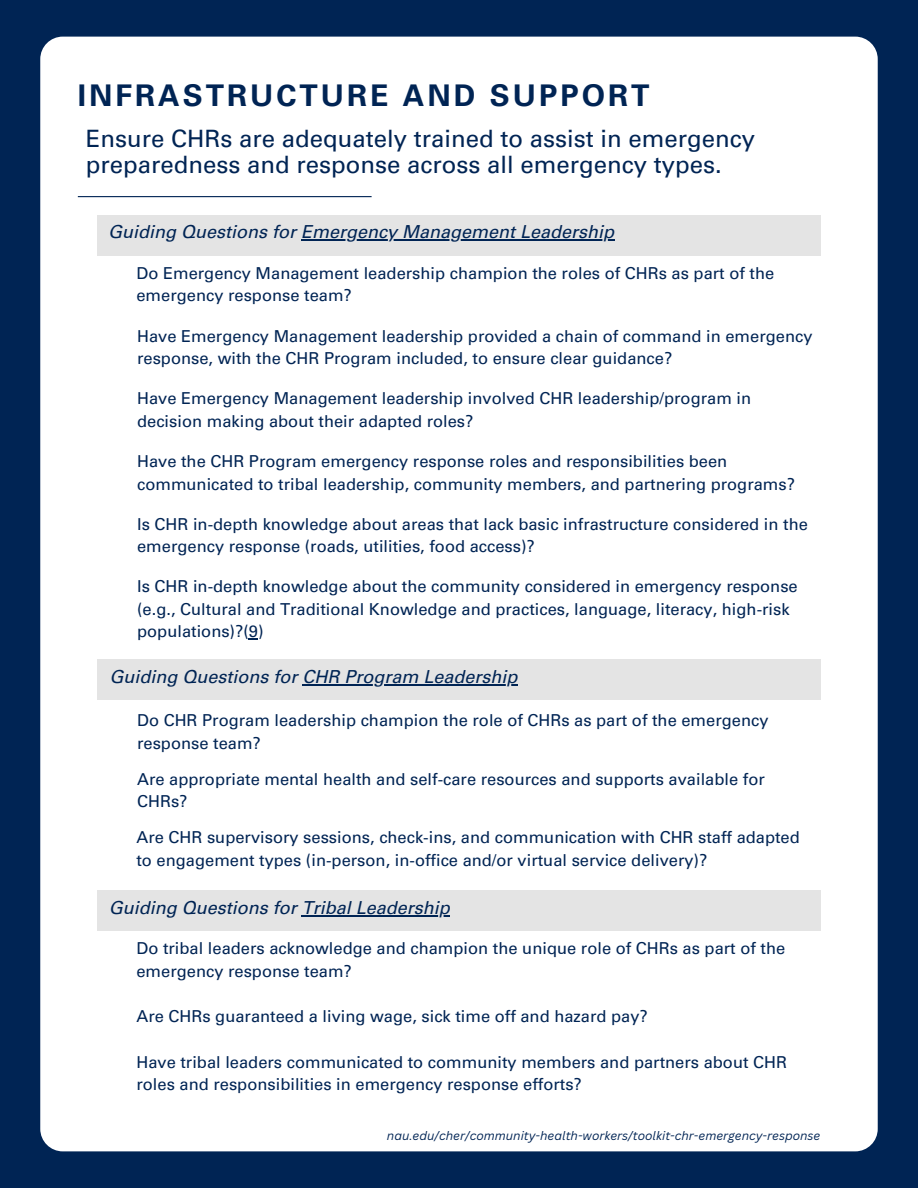
<style>
.page{position:relative;width:918px;height:1188px;background:#002454}
.page>*{position:absolute;margin:0;border:0;box-sizing:border-box;transform-origin:0 0}
.t1{font:700 30px "Univers LT Pro 65";letter-spacing:.1em;color:#002454}
.t2{font:24px/25.8px "Univers LT Pro 55 Roman";color:#002454}
.t3{font:italic 18px "Univers LT Pro 55";color:#002454}
.t4{font:16.5px/22.5px "Univers LT Pro 55 Roman";color:#002454}
.t5{font:italic 12px "Canva Sans";color:#002454}
</style>
<div class="page">
<div style="left:40px;top:37px;width:838px;height:1114px;background:#fff;border-radius:22px"></div>
<hr style="left:78px;top:196px;width:294px;height:1px;background:#002454">
<div style="left:97px;top:215px;width:724px;height:40px;background:#e4e4e4"></div>
<hr style="left:301px;top:240px;width:101px;height:1px;background:#002454">
<hr style="left:402px;top:240px;width:212px;height:1px;background:#002454">
<div style="left:97px;top:659px;width:724px;height:41px;background:#e4e4e4"></div>
<hr style="left:302px;top:684px;width:216px;height:1px;background:#002454">
<div style="left:97px;top:890px;width:724px;height:41px;background:#e4e4e4"></div>
<hr style="left:302px;top:915px;width:148px;height:1px;background:#002454">
<h2 class="t1" style="left:78px;top:84px;width:573px">INFRASTRUCTURE AND SUPPORT</h2>
<p class="t2" style="left:86px;top:129px;width:671px">Ensure CHRs are adequately trained to assist in emergency preparedness and response across all emergency types.</p>
<h3 class="t3" style="left:108px;top:225px;width:508px">Guiding Questions for Emergency Management Leadership</h3>
<p class="t4" style="left:136px;top:264px;width:639px">Do Emergency Management leadership champion the roles of CHRs as part of the emergency response team?</p>
<p class="t4" style="left:137px;top:327px;width:677px">Have Emergency Management leadership provided a chain of command in emergency response, with the CHR Program included, to ensure clear guidance?</p>
<p class="t4" style="left:137px;top:389px;width:616px">Have Emergency Management leadership involved CHR leadership/program in decision making about their adapted roles?</p>
<p class="t4" style="left:137px;top:452px;width:659px">Have the CHR Program emergency response roles and responsibilities been communicated to tribal leadership, community members, and partnering programs?</p>
<p class="t4" style="left:137px;top:515px;width:672px">Is CHR in-depth knowledge about areas that lack basic infrastructure considered in the emergency response (roads, utilities, food access)?</p>
<p class="t4" style="left:137px;top:578px;width:662px">Is CHR in-depth knowledge about the community considered in emergency response (e.g., Cultural and Traditional Knowledge and practices, language, literacy, high-risk populations)?(9)</p>
<h3 class="t3" style="left:109px;top:670px;width:410px">Guiding Questions for CHR Program Leadership</h3>
<p class="t4" style="left:137px;top:711px;width:633px">Do CHR Program leadership champion the role of CHRs as part of the emergency response team?</p>
<p class="t4" style="left:137px;top:770px;width:629px">Are appropriate mental health and self-care resources and supports available for<br>CHRs?</p>
<p class="t4" style="left:136px;top:828px;width:665px">Are CHR supervisory sessions, check-ins, and communication with CHR staff adapted to engagement types (in-person, in-office and/or virtual service delivery)?</p>
<h3 class="t3" style="left:109px;top:901px;width:343px">Guiding Questions for Tribal Leadership</h3>
<p class="t4" style="left:136px;top:939px;width:650px">Do tribal leaders acknowledge and champion the unique role of CHRs as part of the emergency response team?</p>
<p class="t4" style="left:136px;top:1007px;width:513px">Are CHRs guaranteed a living wage, sick time off and hazard pay?</p>
<p class="t4" style="left:136px;top:1053px;width:652px">Have tribal leaders communicated to community members and partners about CHR roles and responsibilities in emergency response efforts?</p>
<p class="t5" style="left:387px;top:1127px;width:435px">nau.edu/cher/community-health-workers/toolkit-chr-emergency-response</p>
</div>
